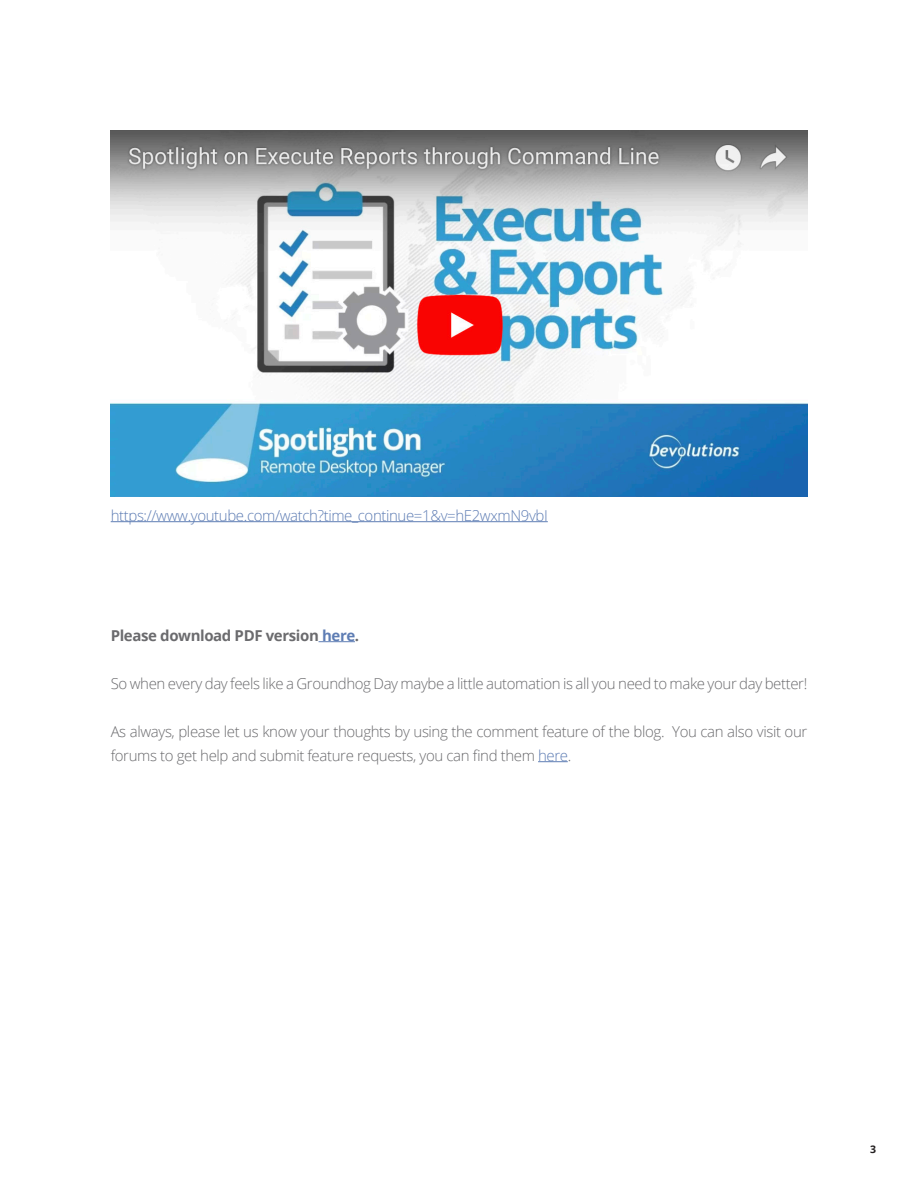
<style>
.page{position:relative;width:918px;height:1188px;background:#fff}
.page>*{position:absolute;margin:0;border:0;box-sizing:border-box;transform-origin:0 0}
.t1{font:300 15px/24px "Open Sans";letter-spacing:-.025em;color:#6b6b6e}
.t2{font:300 15px "Open Sans";letter-spacing:-.025em;color:#5e7db4}
.t3{font:700 15px "Open Sans";letter-spacing:-.025em;color:#6b6b6e}
.t4{font:700 10.5px "Open Sans";color:#231f20}
.s1{color:#5e7db4}
</style>
<div class="page">
<hr style="left:111px;top:521px;width:437px;height:1px;background:#5e7db4">
<hr style="left:319px;top:641px;width:36px;height:1px;background:#5e7db4">
<hr style="left:538px;top:761px;width:30px;height:1px;background:#5e7db4">
<img style="left:111px;top:130px;width:696px;height:366px">
<p class="t2" style="left:111px;top:505px;width:439px">https://www.youtube.com/watch?time_continue=1&amp;v=hE2wxmN9vbI</p>
<p class="t3" style="left:111px;top:625px;width:250px">Please download PDF version <span class="s1">here</span>.</p>
<p class="t1" style="left:111px;top:671px;width:698px">So when every day feels like a Groundhog Day maybe a little automation is all you need to make your day better!</p>
<p class="t1" style="left:111px;top:719px;width:698px">As always, please let us know your thoughts by using the comment feature of the blog. You can also visit our forums to get help and submit feature requests, you can find them <span class="s1">here</span>.</p>
<p class="t4" style="left:870px;top:1141px;width:7px">3</p>
</div>
